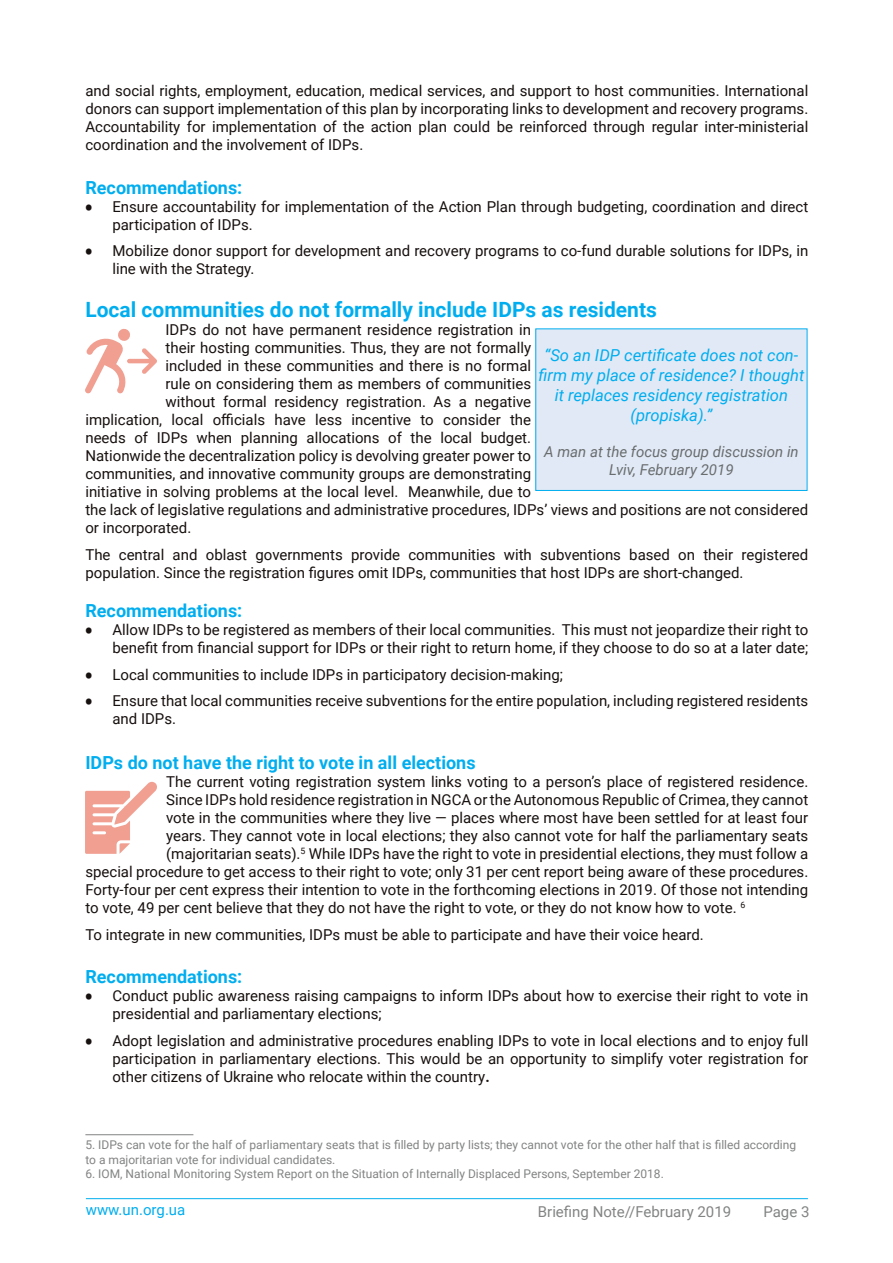
<style>
.page{position:relative;width:893px;height:1263px;background:#fff}
.page>*{position:absolute;margin:0;border:0;box-sizing:border-box;transform-origin:0 0}
.t1{font:700 21px "Roboto";color:#00aeef}
.t2{font:700 18px "Roboto";color:#00aeef}
.t3{font:italic 16.5px/19.8px "Roboto";color:#00aeef;text-align:center}
.t4{font:15px/18px "Roboto";color:#16100e}
.t5{font:italic 15px/18px "Roboto";color:#696d6e;text-align:center}
.t6{font:15px "Roboto";color:#828383}
.t7{font:15px "Roboto";color:#00aeef}
.t8{font:12px/14.4px "Roboto";color:#828383}
.s1{font-family:"Berlin Sans FB"}
.s2{font-weight:700}
</style>
<div class="page">
<hr style="left:86px;top:1198px;width:722px;height:1px;background:#00aeef">
<hr style="left:85px;top:1134px;width:108px;height:1px;background:#828383">
<svg style="left:85px;top:329px;width:72px;height:64px"></svg>
<div style="left:536px;top:329px;width:271px;height:161px;background:#e1e9f6"></div>
<div style="left:535px;top:328px;width:272px;height:163px;border:1px solid #00aeef"></div>
<svg style="left:85px;top:782px;width:72px;height:72px"></svg>
<p class="t4" style="left:85px;top:81px;width:724px;text-align:justify">and social rights, employment, education, medical services, and support to host communities. International donors can support implementation of this plan by incorporating links to development and recovery programs.<br>Accountability for implementation of the action plan could be reinforced through regular inter-ministerial coordination and the involvement of IDPs.</p>
<p class="t2" style="left:85px;top:174px;width:158px">Recommendations:</p>
<p class="t4" style="left:112px;top:197px;width:697px;text-indent:-27px"><span class="s1">•</span> Ensure accountability for implementation of the Action Plan through budgeting, coordination and direct participation of IDPs.</p>
<p class="t4" style="left:112px;top:241px;width:697px;text-indent:-27px"><span class="s1">•</span> Mobilize donor support for development and recovery programs to co-fund durable solutions for IDPs, in line with the Strategy.</p>
<h1 class="t1" style="left:85px;top:295px;width:573px">Local communities do not formally include IDPs as residents</h1>
<p class="t4" style="left:166px;top:320px;width:367px">IDPs do not have permanent residence registration in</p>
<p class="t4" style="left:166px;top:338px;width:367px">their hosting communities. Thus, they are not formally</p>
<p class="t4" style="left:166px;top:356px;width:367px">included in these communities and there is no formal</p>
<p class="t4" style="left:166px;top:374px;width:367px">rule on considering them as members of communities</p>
<p class="t4" style="left:166px;top:392px;width:367px">without formal residency registration. As a negative</p>
<p class="t4" style="left:85px;top:410px;width:447px">implication, local officials have less incentive to consider the</p>
<p class="t4" style="left:85px;top:428px;width:447px">needs of IDPs when planning allocations of the local budget.</p>
<p class="t4" style="left:85px;top:446px;width:447px">Nationwide the decentralization policy is devolving greater power to</p>
<p class="t4" style="left:85px;top:464px;width:447px">communities, and innovative community groups are demonstrating</p>
<p class="t4" style="left:85px;top:482px;width:447px">initiative in solving problems at the local level. Meanwhile, due to</p>
<p class="t4" style="left:85px;top:500px;width:724px">the lack of legislative regulations and administrative procedures, IDPs’ views and positions are not considered</p>
<p class="t4" style="left:85px;top:518px;width:107px">or incorporated.</p>
<p class="t4" style="left:85px;top:545px;width:724px">The central and oblast governments provide communities with subventions based on their registered population. Since the registration figures omit IDPs, communities that host IDPs are short-changed.</p>
<p class="t2" style="left:85px;top:598px;width:158px">Recommendations:</p>
<p class="t4" style="left:85px;top:620px;width:724px;text-align:right"><span class="s1">•</span> Allow IDPs to be registered as members of their local communities. This must not jeopardize their right to benefit from financial support for IDPs or their right to return home, if they choose to do so at a later date;</p>
<p class="t4" style="left:85px;top:665px;width:479px"><span class="s1">•</span> Local communities to include IDPs in participatory decision-making;</p>
<p class="t4" style="left:112px;top:691px;width:697px;text-indent:-27px"><span class="s1">•</span> Ensure that local communities receive subventions for the entire population, including registered residents and IDPs.</p>
<p class="t2" style="left:85px;top:750px;width:392px">IDPs do not have the right to vote in all elections</p>
<p class="t4" style="left:166px;top:772px;width:644px">The current voting registration system links voting to a person’s place of registered residence.</p>
<p class="t4" style="left:166px;top:790px;width:644px">Since IDPs hold residence registration in NGCA or the Autonomous Republic of Crimea, they cannot</p>
<p class="t4" style="left:166px;top:808px;width:644px">vote in the communities where they live — places where most have been settled for at least four</p>
<p class="t4" style="left:166px;top:826px;width:644px">years. They cannot vote in local elections; they also cannot vote for half the parliamentary seats</p>
<p class="t4" style="left:166px;top:844px;width:644px">(majoritarian seats).<sup>5</sup> While IDPs have the right to vote in presidential elections, they must follow a</p>
<p class="t4" style="left:85px;top:862px;width:724px">special procedure to get access to their right to vote; only 31 per cent report being aware of these procedures.</p>
<p class="t4" style="left:85px;top:880px;width:724px">Forty-four per cent express their intention to vote in the forthcoming elections in 2019. Of those not intending</p>
<p class="t4" style="left:85px;top:898px;width:661px">to vote, 49 per cent believe that they do not have the right to vote, or they do not know how to vote. <sup>6</sup></p>
<p class="t4" style="left:85px;top:925px;width:620px">To integrate in new communities, IDPs must be able to participate and have their voice heard.</p>
<p class="t2" style="left:85px;top:964px;width:158px">Recommendations:</p>
<p class="t4" style="left:112px;top:986px;width:697px;text-indent:-27px"><span class="s1">•</span> Conduct public awareness raising campaigns to inform IDPs about how to exercise their right to vote in presidential and parliamentary elections;</p>
<p class="t4" style="left:112px;top:1031px;width:697px;text-align:justify;text-indent:-27px"><span class="s1">•</span> Adopt legislation and administrative procedures enabling IDPs to vote in local elections and to enjoy full participation in parliamentary elections. This would be an opportunity to simplify voter registration for other citizens of Ukraine who relocate within the country<span class="s2">.</span></p>
<p class="t3" style="left:539px;top:345px;width:267px">“So an IDP certificate does not con&shy;firm my place of residence? I thought it replaces residency registration (propiska).”</p>
<p class="t5" style="left:544px;top:442px;width:256px">A man at the focus group discussion in<br>Lviv, February 2019</p>
<p class="t8" style="left:85px;top:1137px;width:712px">5. IDPs can vote for the half of parliamentary seats that is filled by party lists; they cannot vote for the other half that is filled according to a majoritarian vote for individual candidates.</p>
<p class="t8" style="left:85px;top:1166px;width:580px">6. IOM, National Monitoring System Report on the Situation of Internally Displaced Persons, September 2018.</p>
<p class="t7" style="left:86px;top:1199px;width:101px">www.un.org.ua</p>
<p class="t6" style="left:538px;top:1201px;width:195px">Briefing Note//February 2019</p>
<p class="t6" style="left:763px;top:1201px;width:48px">Page 3</p>
</div>
